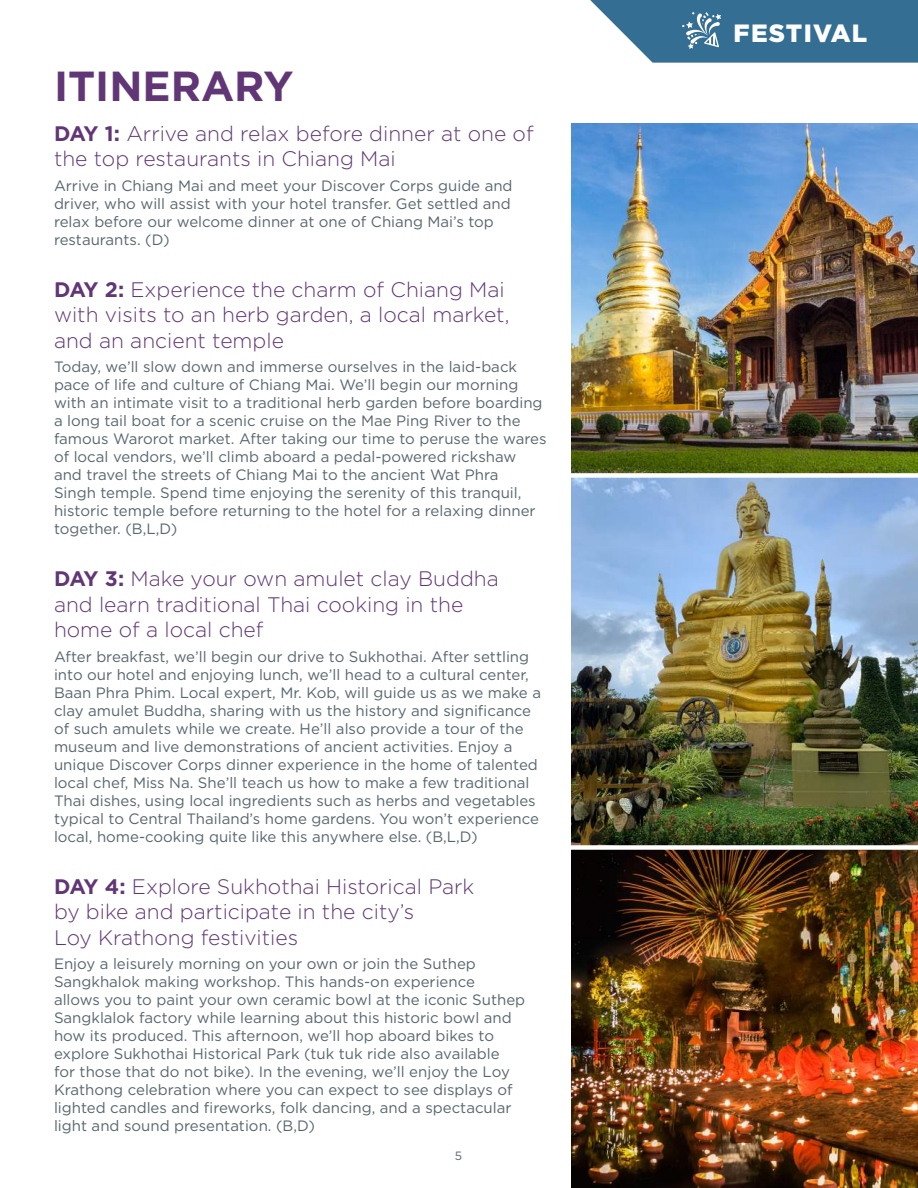
<style>
.page{position:relative;width:918px;height:1188px;background:#fff}
.page>*{position:absolute;margin:0;border:0;box-sizing:border-box;transform-origin:0 0}
.t1{font:700 42px "Gotham";color:#613676}
.t2{font:900 24.9px "Gotham";letter-spacing:.05em;color:#fff}
.t3{font:300 21px/25.5px "Gotham";color:#613676}
.t4{font:15px/18px "Gotham";color:#57666e}
.t5{font:12px "Gotham";color:#57666e}
.s1{font-weight:700}
</style>
<div class="page">
<img style="left:571px;top:850px;width:347px;height:338px">
<img style="left:571px;top:478px;width:347px;height:367px">
<img style="left:571px;top:123px;width:347px;height:350px">
<svg style="left:590px;top:0;width:328px;height:63px;background:#4c7f9f"></svg>
<h1 class="t1" style="left:54px;top:67px;width:241px">ITINERARY</h1>
<h3 class="t3" style="left:54px;top:122px;width:481px"><span class="s1">DAY 1:</span> Arrive and relax before dinner at one of the top restaurants in Chiang Mai</h3>
<p class="t4" style="left:54px;top:177px;width:460px">Arrive in Chiang Mai and meet your Discover Corps guide and driver, who will assist with your hotel transfer. Get settled and relax before our welcome dinner at one of Chiang Mai’s top restaurants. (D)</p>
<h3 class="t3" style="left:54px;top:278px;width:457px"><span class="s1">DAY 2:</span> Experience the charm of Chiang Mai with visits to an herb garden, a local market, and an ancient temple</h3>
<p class="t4" style="left:54px;top:358px;width:494px">Today, we’ll slow down and immerse ourselves in the laid-back pace of life and culture of Chiang Mai. We’ll begin our morning with an intimate visit to a traditional herb garden before boarding a long tail boat for a scenic cruise on the Mae Ping River to the famous Warorot market. After taking our time to peruse the wares of local vendors, we’ll climb aboard a pedal-powered rickshaw and travel the streets of Chiang Mai to the ancient Wat Phra<br>Singh temple. Spend time enjoying the serenity of this tranquil, historic temple before returning to the hotel for a relaxing dinner together. (B,L,D)</p>
<h3 class="t3" style="left:54px;top:567px;width:446px"><span class="s1">DAY 3:</span> Make your own amulet clay Buddha and learn traditional Thai cooking in the home of a local chef</h3>
<p class="t4" style="left:54px;top:648px;width:489px">After breakfast, we’ll begin our drive to Sukhothai. After settling into our hotel and enjoying lunch, we’ll head to a cultural center, Baan Phra Phim. Local expert, Mr. Kob, will guide us as we make a clay amulet Buddha, sharing with us the history and significance of such amulets while we create. He’ll also provide a tour of the museum and live demonstrations of ancient activities. Enjoy a unique Discover Corps dinner experience in the home of talented local chef, Miss Na. She’ll teach us how to make a few traditional Thai dishes, using local ingredients such as herbs and vegetables typical to Central Thailand’s home gardens. You won’t experience local, home-cooking quite like this anywhere else. (B,L,D)</p>
<h3 class="t3" style="left:54px;top:875px;width:422px"><span class="s1">DAY 4:</span> Explore Sukhothai Historical Park by bike and participate in the city’s<br>Loy Krathong festivities</h3>
<p class="t4" style="left:54px;top:955px;width:473px">Enjoy a leisurely morning on your own or join the Suthep Sangkhalok making workshop. This hands-on experience<br>allows you to paint your own ceramic bowl at the iconic Suthep Sangklalok factory while learning about this historic bowl and how its produced. This afternoon, we’ll hop aboard bikes to explore Sukhothai Historical Park (tuk tuk ride also available<br>for those that do not bike). In the evening, we’ll enjoy the Loy Krathong celebration where you can expect to see displays of lighted candles and fireworks, folk dancing, and a spectacular light and sound presentation. (B,D)</p>
<p class="t5" style="left:455px;top:1149px;width:9px">5</p>
<h2 class="t2" style="left:734px;top:22px;width:135px">FESTIVAL</h2>
</div>
